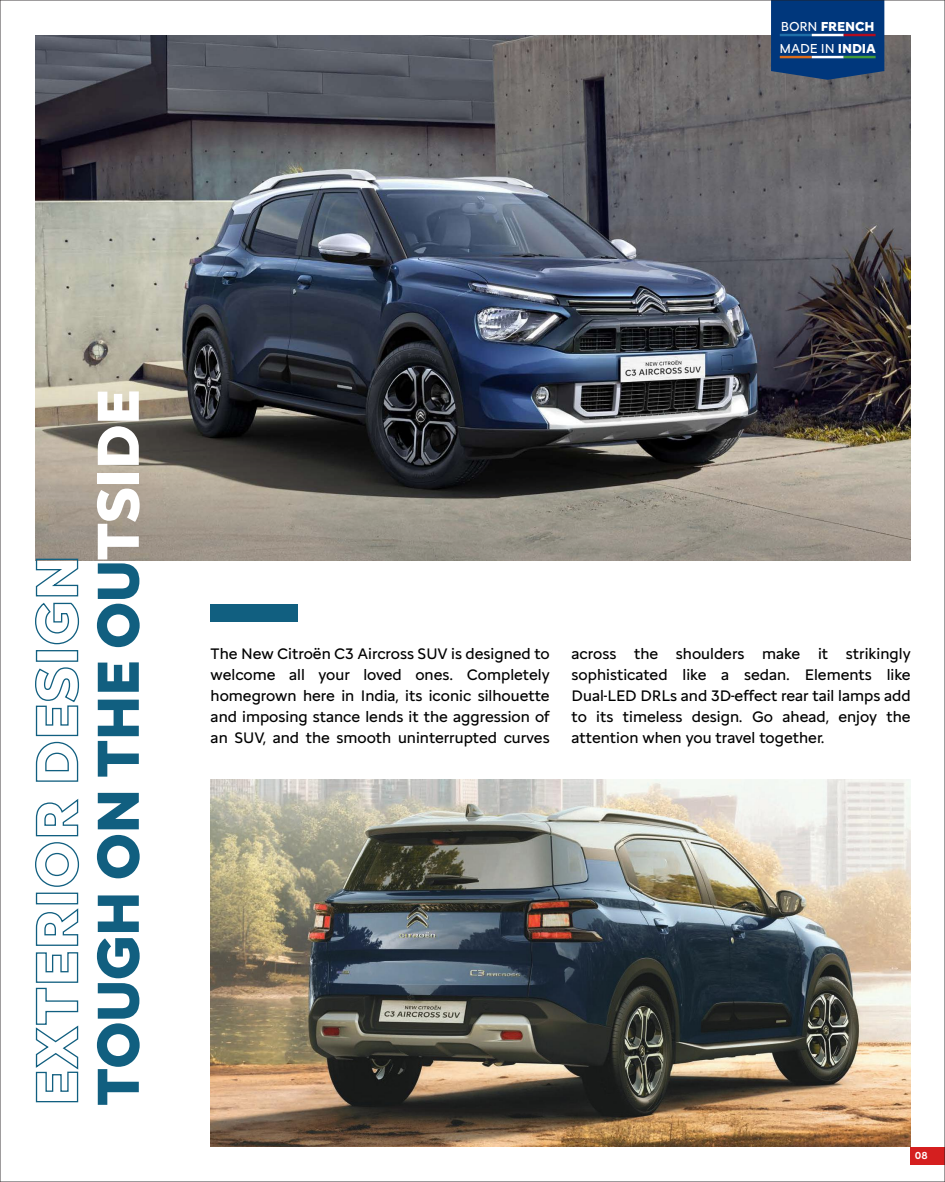
<style>
.page{position:relative;width:945px;height:1182px;background:#fff}
.page>*{position:absolute;margin:0;border:0;box-sizing:border-box;transform-origin:0 0}
.t1{font:700 61.25px "Citroen Type";letter-spacing:-.025em;color:#115f80}
.t2{font:15.75px/21px "Citroen Type";color:#000;text-align:justify}
.t3{font:700 13.47px/22.1px "Citroen Type";letter-spacing:-.01em;color:#fff}
.t4{font:500 10.5px "Citroen Type";color:#fff}
.s1{font-weight:400}
.s2{color:#fff}
</style>
<div class="page">
<img style="left:0;top:0;width:945px;height:1181px">
<p class="t3" style="left:780px;top:15px;width:98px"><span class="s1">BORN</span> FRENCH<br><span class="s1">MADE IN</span> INDIA</p>
<h1 class="t1" style="left:72px;top:1106px;width:719px;rotate:-90deg">TOUGH ON THE OU<span class="s2">TSIDE</span></h1>
<p class="t2" style="left:211px;top:642px;width:341px">The New Citroën C3 Aircross SUV is designed to welcome all your loved ones. Completely homegrown here in India, its iconic silhouette and imposing stance lends it the aggression of an SUV, and the smooth uninterrupted curves</p>
<p class="t2" style="left:572px;top:642px;width:341px">across the shoulders make it strikingly sophisticated like a sedan. Elements like Dual-LED DRLs and 3D-effect rear tail lamps add to its timeless design. Go ahead, enjoy the attention when you travel together.</p>
<p class="t4" style="left:915px;top:1147px;width:14px">08</p>
</div>
